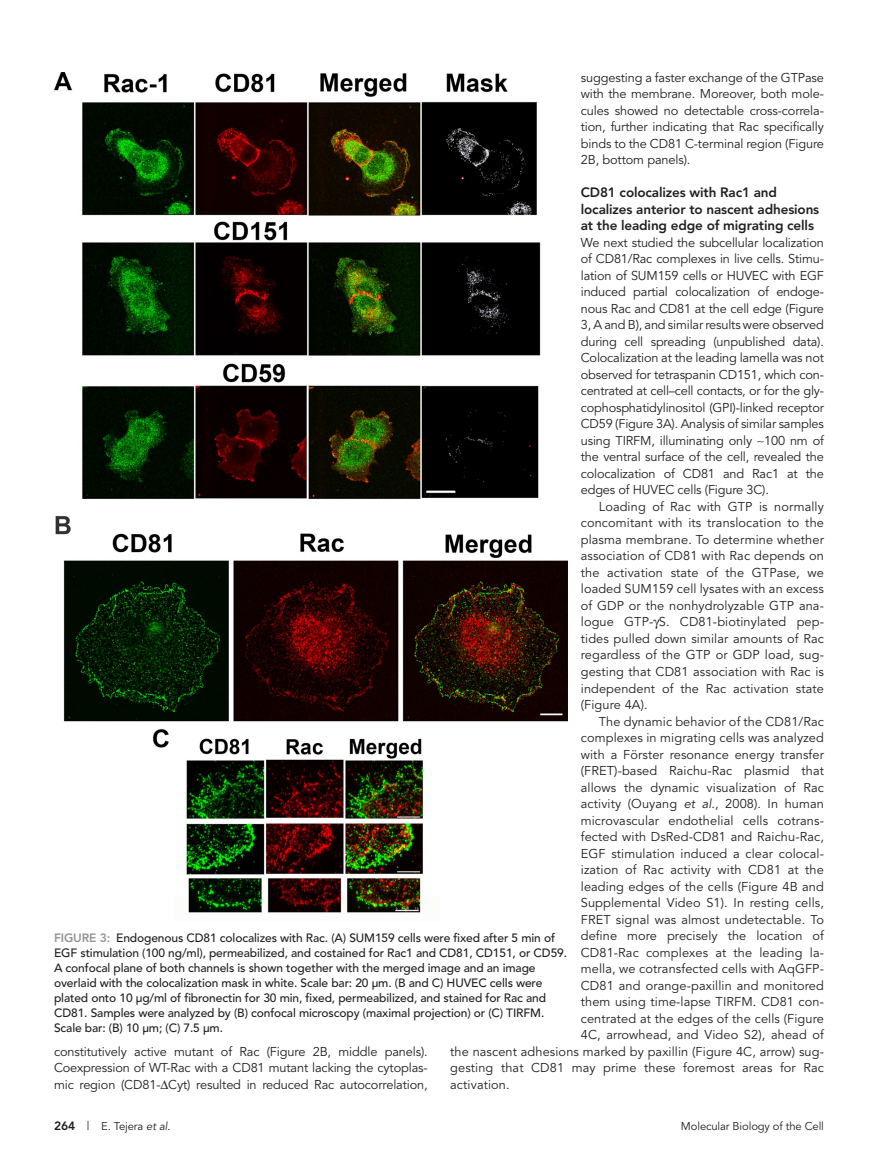
<style>
.page{position:relative;width:878px;height:1175px;background:#fff}
.page>*{position:absolute;margin:0;border:0;box-sizing:border-box;transform-origin:0 0}
.t1{font:800 13.5px/16.5px "Avenir";letter-spacing:-.01em;color:#231f20}
.Para{font:12.75px/16.5px "Avenir";letter-spacing:.01em;color:#231f20;text-align:justify}
.ParaFL{font:12.75px/16.5px "Avenir";letter-spacing:-.015em;color:#231f20;text-align:justify}
.FigCaption{font:500 12px/15px "Avenir";letter-spacing:-.01em;color:#231f20}
.t2{font:11.25px "Avenir";letter-spacing:-.01em;color:#231f20}
.s1{font-style:italic}
.s2{font-weight:800;color:#939598}
.s3{font-weight:800;font-size:12px}
.s4{font-size:12px}
</style>
<div class="page">
<img style="left:54px;top:72px;width:513px;height:842px">
<p class="Para" style="left:580px;top:69px;width:245px">suggesting a faster exchange of the GTPase with the membrane. Moreover, both mole&shy;cules showed no detectable cross-correla&shy;tion, further indicating that Rac specifically binds to the CD81 C-terminal region (Figure 2B, bottom panels).</p>
<h2 class="t1" style="left:580px;top:184px;width:240px">CD81 colocalizes with Rac1 and localizes anterior to nascent adhesions at the leading edge of migrating cells</h2>
<p class="ParaFL" style="left:580px;top:234px;width:245px">We next studied the subcellular localization of CD81/Rac complexes in live cells. Stimu&shy;lation of SUM159 cells or HUVEC with EGF induced partial colocalization of endoge&shy;nous Rac and CD81 at the cell edge (Figure 3, A and B), and similar results were observed during cell spreading (unpublished data).<br>Colocalization at the leading lamella was not observed for tetraspanin CD151, which con&shy;centrated at cell–cell contacts, or for the gly&shy;cophosphatidylinositol (GPI)-linked receptor CD59 (Figure 3A). Analysis of similar samples using TIRFM, illuminating only ∼100 nm of the ventral surface of the cell, revealed the colocalization of CD81 and Rac1 at the edges of HUVEC cells (Figure 3C).</p>
<p class="Para" style="left:580px;top:498px;width:245px;text-indent:18px">Loading of Rac with GTP is normally concomitant with its translocation to the plasma membrane. To determine whether association of CD81 with Rac depends on the activation state of the GTPase, we loaded SUM159 cell lysates with an excess of GDP or the nonhydrolyzable GTP ana&shy;logue GTP- S. CD81-biotinylated pep&shy;tides pulled down similar amounts of Rac regardless of the GTP or GDP load, sug&shy;gesting that CD81 association with Rac is independent of the Rac activation state (Figure 4A).</p>
<p class="Para" style="left:598px;top:713px;width:226px">The dynamic behavior of the CD81/Rac</p>
<p class="Para" style="left:580px;top:729px;width:244px">complexes in migrating cells was analyzed</p>
<p class="Para" style="left:580px;top:746px;width:245px">with a Förster resonance energy transfer</p>
<p class="Para" style="left:580px;top:762px;width:245px">(FRET)-based Raichu-Rac plasmid that</p>
<p class="Para" style="left:580px;top:779px;width:245px">allows the dynamic visualization of Rac</p>
<p class="Para" style="left:580px;top:795px;width:245px">activity (Ouyang <span class="s1">et al</span>., 2008). In human</p>
<p class="Para" style="left:580px;top:812px;width:245px">microvascular endothelial cells cotrans-</p>
<p class="Para" style="left:580px;top:828px;width:244px">fected with DsRed-CD81 and Raichu-Rac,</p>
<p class="Para" style="left:580px;top:845px;width:245px">EGF stimulation induced a clear colocal-</p>
<p class="Para" style="left:580px;top:861px;width:244px">ization of Rac activity with CD81 at the</p>
<p class="Para" style="left:580px;top:878px;width:245px">leading edges of the cells (Figure 4B and</p>
<p class="Para" style="left:580px;top:894px;width:245px">Supplemental Video S1). In resting cells,</p>
<p class="Para" style="left:580px;top:911px;width:245px">FRET signal was almost undetectable. To</p>
<p class="Para" style="left:580px;top:927px;width:244px">define more precisely the location of</p>
<p class="Para" style="left:580px;top:944px;width:245px">CD81-Rac complexes at the leading la-</p>
<p class="Para" style="left:580px;top:960px;width:244px">mella, we cotransfected cells with AqGFP-</p>
<p class="Para" style="left:580px;top:977px;width:244px">CD81 and orange-paxillin and monitored</p>
<p class="Para" style="left:580px;top:993px;width:245px">them using time-lapse TIRFM. CD81 con-</p>
<p class="Para" style="left:580px;top:1010px;width:245px">centrated at the edges of the cells (Figure</p>
<p class="Para" style="left:580px;top:1026px;width:245px">4C, arrowhead, and Video S2), ahead of</p>
<p class="Para" style="left:450px;top:1043px;width:375px">the nascent adhesions marked by paxillin (Figure 4C, arrow) sug-</p>
<p class="Para" style="left:450px;top:1059px;width:375px">gesting that CD81 may prime these foremost areas for Rac</p>
<p class="Para" style="left:450px;top:1076px;width:61px">activation.</p>
<p class="FigCaption" style="left:54px;top:930px;width:514px"><span class="s2">FIGURE 3:</span> Endogenous CD81 colocalizes with Rac. (A) SUM159 cells were fixed after 5 min of EGF stimulation (100 ng/ml), permeabilized, and costained for Rac1 and CD81, CD151, or CD59.<br>A confocal plane of both channels is shown together with the merged image and an image overlaid with the colocalization mask in white. Scale bar: 20 μm. (B and C) HUVEC cells were plated onto 10 μg/ml of fibronectin for 30 min, fixed, permeabilized, and stained for Rac and CD81. Samples were analyzed by (B) confocal microscopy (maximal projection) or (C) TIRFM.<br>Scale bar: (B) 10 μm; (C) 7.5 μm.</p>
<p class="Para" style="left:54px;top:1043px;width:375px">constitutively active mutant of Rac (Figure 2B, middle panels).<br>Coexpression of WT-Rac with a CD81 mutant lacking the cytoplas&shy;mic region (CD81- Cyt) resulted in reduced Rac autocorrelation,</p>
<p class="t2" style="left:54px;top:1119px;width:118px"><span class="s3">264</span> <span class="s4">|</span> E. Tejera <span class="s1">et al</span>.</p>
<p class="t2" style="left:681px;top:1119px;width:144px">Molecular Biology of the Cell</p>
</div>
